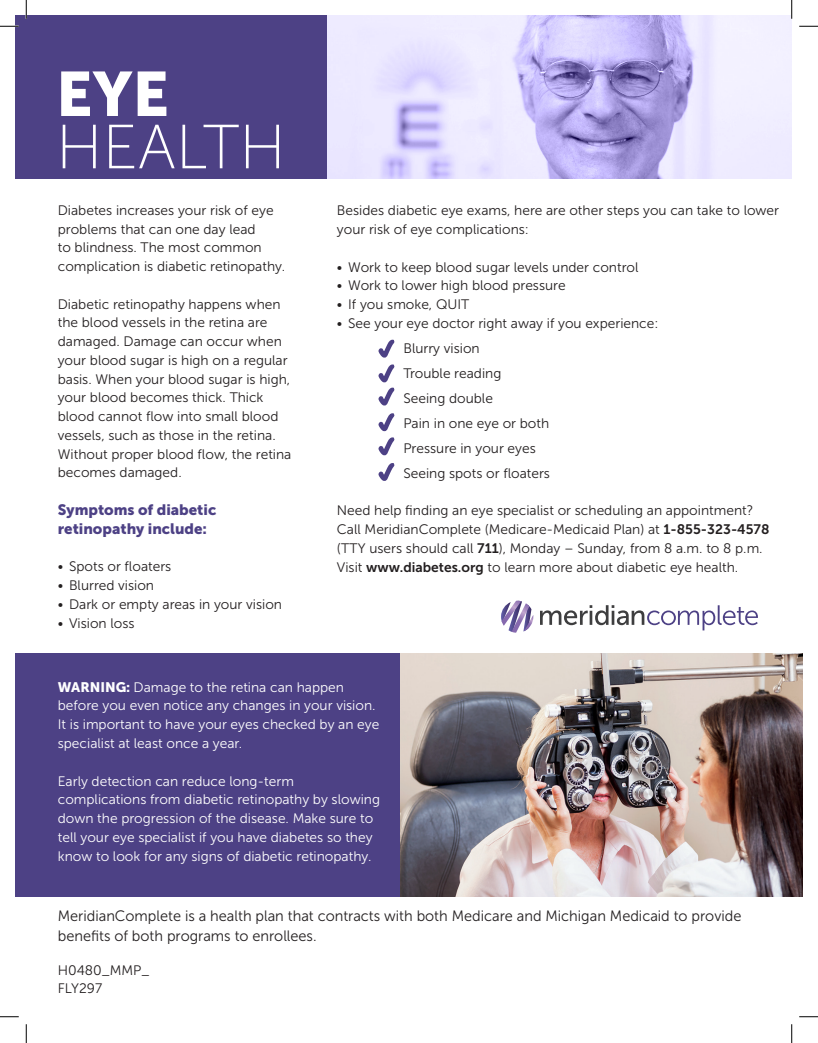
<style>
.page{position:relative;width:818px;height:1043px;background:#fff}
.page>*{position:absolute;margin:0;border:0;box-sizing:border-box;transform-origin:0 0}
.t1{font:62.25px "Museo Sans 100";color:#fff}
.t2{font:62.25px "Museo Sans 900";color:#fff}
.t3{font:15px/20px "Museo Sans 300";color:#231f20}
.t4{font:15px/18.8px "Museo Sans 900";color:#4d4185}
.t5{font:13.75px/18.8px "Museo Sans 300";color:#231f20}
.t6{font:13.75px/18.8px "Museo Sans 300";color:#fff}
.s1{font-family:"Museo Sans 700"}
.s2{font-family:"Museo Sans 900"}
</style>
<div class="page">
<img style="left:400px;top:653px;width:402px;height:243px">
<svg style="left:15px;top:15px;width:776px;height:163px;background:#9f97c8"></svg>
<div style="left:15px;top:653px;width:385px;height:243px;background:#4d4185"></div>
<svg style="left:378px;top:339px;width:17px;height:142px"></svg>
<svg style="left:540px;top:605px;width:217px;height:25px"></svg>
<svg style="left:501px;top:600px;width:32px;height:32px"></svg>
<svg style="left:0;top:25px;width:19px;height:2px"></svg>
<svg style="left:799px;top:25px;width:19px;height:2px"></svg>
<svg style="left:0;top:1016px;width:19px;height:1px"></svg>
<svg style="left:799px;top:1016px;width:19px;height:1px"></svg>
<svg style="left:25px;top:0;width:2px;height:19px"></svg>
<svg style="left:25px;top:1024px;width:2px;height:18px"></svg>
<svg style="left:790px;top:0;width:2px;height:19px"></svg>
<svg style="left:791px;top:1024px;width:1px;height:18px"></svg>
<h1 class="t2" style="left:56px;top:59px;width:114px">EYE</h1>
<h1 class="t1" style="left:56px;top:114px;width:231px">HEALTH</h1>
<p class="t5" style="left:58px;top:201px;width:229px">Diabetes increases your risk of eye problems that can one day lead<br>to blindness. The most common complication is diabetic retinopathy.</p>
<p class="t5" style="left:58px;top:294px;width:235px">Diabetic retinopathy happens when the blood vessels in the retina are damaged. Damage can occur when your blood sugar is high on a regular basis. When your blood sugar is high, your blood becomes thick. Thick blood cannot flow into small blood vessels, such as those in the retina.<br>Without proper blood flow, the retina becomes damaged.</p>
<p class="t4" style="left:58px;top:500px;width:160px">Symptoms of diabetic retinopathy include:</p>
<p class="t5" style="left:58px;top:557px;width:115px">• Spots or floaters</p>
<p class="t5" style="left:58px;top:576px;width:98px">• Blurred vision</p>
<p class="t5" style="left:58px;top:594px;width:226px">• Dark or empty areas in your vision</p>
<p class="t5" style="left:58px;top:613px;width:78px">• Vision loss</p>
<p class="t5" style="left:337px;top:201px;width:443px">Besides diabetic eye exams, here are other steps you can take to lower your risk of eye complications:</p>
<p class="t5" style="left:337px;top:257px;width:303px">• Work to keep blood sugar levels under control</p>
<p class="t5" style="left:337px;top:276px;width:230px">• Work to lower high blood pressure</p>
<p class="t5" style="left:337px;top:295px;width:134px">• If you smoke, QUIT</p>
<p class="t5" style="left:403px;top:311px;width:256px;line-height:25px;text-indent:-66px">• See your eye doctor right away if you experience:<br>Blurry vision<br>Trouble reading<br>Seeing double<br>Pain in one eye or both<br>Pressure in your eyes<br>Seeing spots or floaters</p>
<p class="t5" style="left:337px;top:501px;width:434px">Need help finding an eye specialist or scheduling an appointment?<br>Call MeridianComplete (Medicare-Medicaid Plan) at <span class="s1">1-855-323-4578 </span>(TTY users should call <span class="s1">711</span>), Monday – Sunday, from 8 a.m. to 8 p.m.<br>Visit <span class="s1">www.diabetes.org</span> to learn more about diabetic eye health.</p>
<p class="t6" style="left:58px;top:677px;width:323px"><span class="s2">WARNING:</span> Damage to the retina can happen before you even notice any changes in your vision.<br>It is important to have your eyes checked by an eye specialist at least once a year.</p>
<p class="t6" style="left:58px;top:771px;width:324px">Early detection can reduce long-term complications from diabetic retinopathy by slowing down the progression of the disease. Make sure to tell your eye specialist if you have diabetes so they know to look for any signs of diabetic retinopathy.</p>
<p class="t3" style="left:58px;top:905px;width:685px">MeridianComplete is a health plan that contracts with both Medicare and Michigan Medicaid to provide benefits of both programs to enrollees.</p>
<p class="t5" style="left:58px;top:960px;width:93px">H0480_MMP_<br>FLY297</p>
</div>
